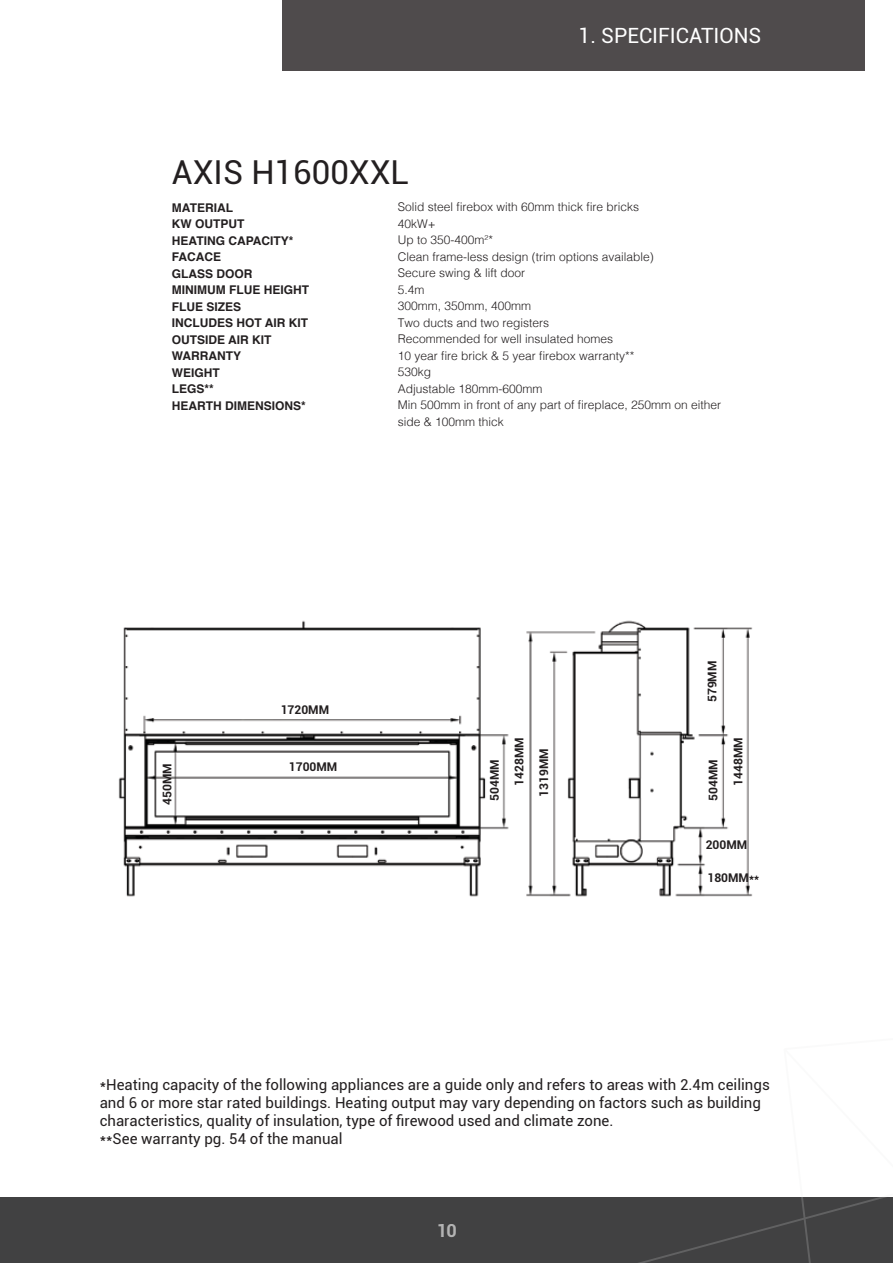
<style>
.page{position:relative;width:893px;height:1263px;background:#fff}
.page>*{position:absolute;margin:0;border:0;box-sizing:border-box;transform-origin:0 0}
.t1{font:33px "Roboto";color:#231f20}
.t2{font:21px "Roboto";color:#fff}
.t3{font:700 18px "Roboto";color:#fff}
.t4{font:15px/18px "Roboto";color:#231f20}
.t5{font:300 12px/16.5px "Helvetica";color:#231f20}
.t6{font:700 12px/16.5px "Helvetica";color:#231f20}
.t7{font:700 12px "Roboto";color:#231f20}
</style>
<div class="page">
<div style="left:0;top:1197px;width:893px;height:66px;background:#414142"></div>
<svg style="left:638px;top:1197px;width:248px;height:66px"></svg>
<div style="left:282px;top:0;width:582px;height:71px;background:#4f4b4c"></div>
<img style="left:118px;top:620px;width:635px;height:277px">
<h1 class="t1" style="left:172px;top:149px;width:235px">axis H1600XXL</h1>
<h2 class="t2" style="left:579px;top:21px;width:48px">1. SPECIFICATION</h2>
<h2 class="t2" style="left:749px;top:21px;width:14px">S</h2>
<p class="t6" style="left:172px;top:199px;width:139px">MATERIAL<br>KW OUTPUT<br>HEATING CAPACITY*<br>FACACE<br>GLASS DOOR<br>MINIMUM FLUE HEIGHT<br>FLUE SIZES<br>INCLUDES HOT AIR KIT<br>OUTSIDE AIR KIT<br>WARRANTY<br>WEIGHT<br>LEGS</p>
<p class="t6" style="left:172px;top:381px;width:136px;text-indent:33px">**<br>HEARTH DIMENSIONS*</p>
<p class="t5" style="left:398px;top:198px;width:325px">Solid steel firebox with 60mm thick fire bricks<br>40kW+<br>Up to 350-400m<sup>2</sup>*<br>Clean frame-less design (trim options available)<br>Secure swing &amp; lift door<br>5.4m<br>300mm, 350mm, 400mm<br>Two ducts and two registers<br>Recommended for well insulated homes<br>10 year fire brick &amp; 5 year firebox warranty**<br>530kg<br>Adjustable 180mm-600mm<br>Min 500mm in front of any part of fireplace, 250mm on either side &amp; 100mm thick</p>
<p class="t7" style="left:281px;top:701px;width:50px">1720MM</p>
<p class="t7" style="left:704px;top:702px;width:43px;rotate:-90deg">579MM</p>
<p class="t7" style="left:511px;top:786px;width:50px;rotate:-90deg">1428MM</p>
<p class="t7" style="left:730px;top:786px;width:50px;rotate:-90deg">1448MM</p>
<p class="t7" style="left:535px;top:797px;width:50px;rotate:-90deg">1319MM</p>
<p class="t7" style="left:159px;top:805px;width:43px;rotate:-90deg">450MM</p>
<p class="t7" style="left:486px;top:801px;width:43px;rotate:-90deg">504MM</p>
<p class="t7" style="left:705px;top:801px;width:43px;rotate:-90deg">504MM</p>
<p class="t7" style="left:289px;top:758px;width:50px">1700MM</p>
<p class="t7" style="left:706px;top:836px;width:43px">200MM</p>
<p class="t7" style="left:707px;top:869px;width:53px">180MM**</p>
<p class="t4" style="left:100px;top:1075px;width:672px">*Heating capacity of the following appliances are a guide only and refers to areas with 2.4m ceilings and 6 or more star rated buildings. Heating output may vary depending on factors such as building characteristics, quality of insulation, type of firewood used and climate zone.<br>**See warranty pg. 54 of the manual</p>
<h3 class="t3" style="left:436px;top:1218px;width:22px">10</h3>
</div>
